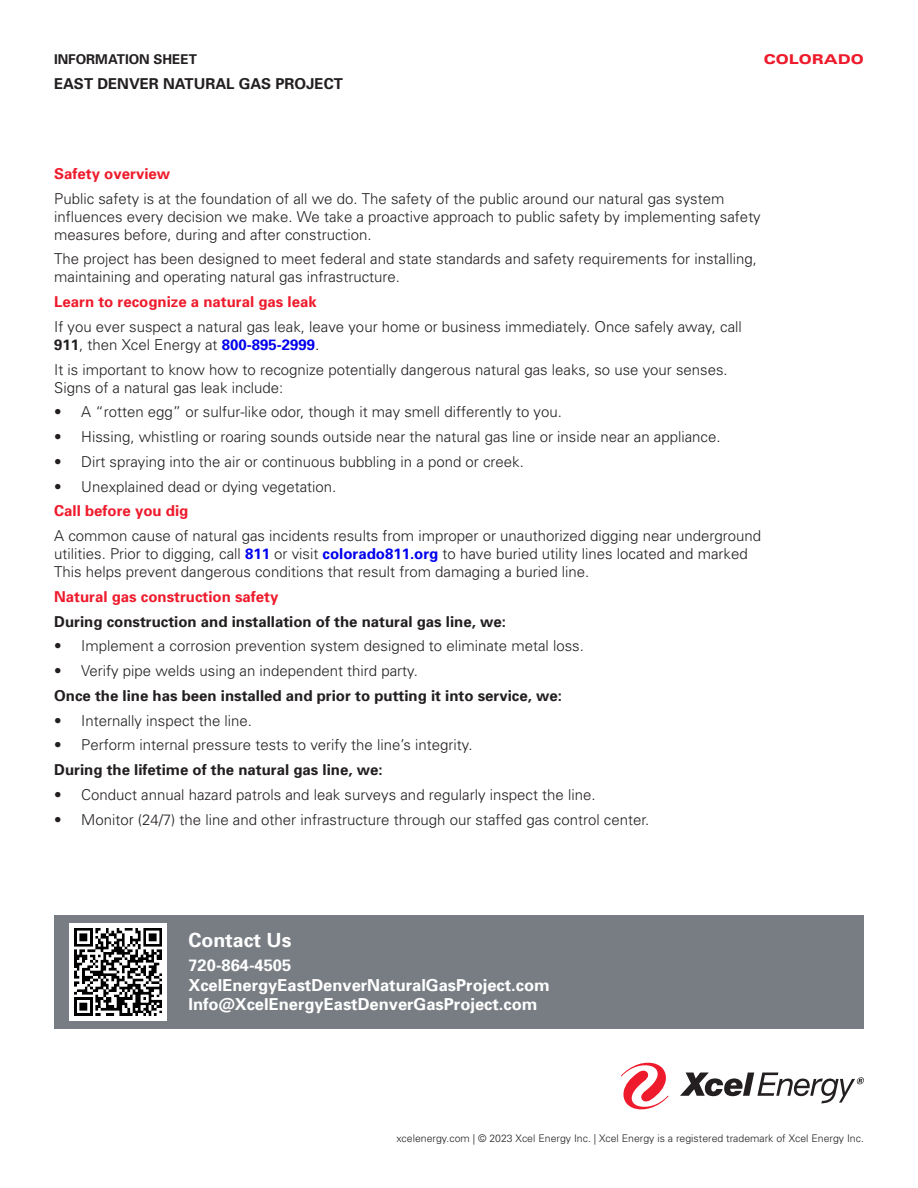
<style>
.page{position:relative;width:918px;height:1188px;background:#fff}
.page>*{position:absolute;margin:0;border:0;box-sizing:border-box;transform-origin:0 0}
.t1{font:700 19.5px "Univers";color:#fff}
.t2{font:700 16.5px "Univers";color:#fff}
.Main_Head{font:300 15px/18px "Univers";color:#231f20}
.Main_Head-2{font:700 15px "Univers";color:#231f20}
.Main_Head-3{font:700 15px "Univers";color:#ee1b2c}
.t3{font:700 13.5px "Univers";color:#231f20}
.t4{font:900 expanded 13.5px "Univers";color:#ee1b2c}
.t5{font:300 10.5px "Univers";color:#231f20}
.s1{font-weight:700}
.s2{font-weight:700;color:#00e}
.s3{color:#000}
</style>
<div class="page">
<div style="left:54px;top:915px;width:810px;height:114px;background:#787d83"></div>
<svg style="left:621px;top:1062px;width:47px;height:48px"></svg>
<svg style="left:680px;top:1073px;width:184px;height:30px"></svg>
<svg style="left:69px;top:924px;width:98px;height:97px;fill:#fff"></svg>
<img style="left:75px;top:929px;width:86px;height:86px">
<p class="t3" style="left:54px;top:51px;width:145px">INFORMATION SHEET</p>
<p class="Main_Head-2" style="left:54px;top:75px;width:290px">EAST DENVER NATURAL GAS PROJECT</p>
<p class="t4" style="left:764px;top:51px;width:102px">COLORADO</p>
<p class="Main_Head-3" style="left:54px;top:164px;width:117px">Safety overview</p>
<p class="Main_Head" style="left:54px;top:189px;width:708px">Public safety is at the foundation of all we do. The safety of the public around our natural gas system influences every decision we make. We take a proactive approach to public safety by implementing safety measures before, during and after construction.</p>
<p class="Main_Head" style="left:54px;top:250px;width:704px">The project has been designed to meet federal and state standards and safety requirements for installing, maintaining and operating natural gas infrastructure.</p>
<p class="Main_Head-3" style="left:54px;top:293px;width:264px">Learn to recognize a natural gas leak</p>
<p class="Main_Head" style="left:54px;top:317px;width:689px">If you ever suspect a natural gas leak, leave your home or business immediately. Once safely away, call<br><span class="s1">911</span>, then Xcel Energy at <span class="s2">800-895-2999</span><span class="s3">.</span></p>
<p class="Main_Head" style="left:54px;top:360px;width:675px">It is important to know how to recognize potentially dangerous natural gas leaks, so use your senses.<br>Signs of a natural gas leak include:</p>
<p class="Main_Head" style="left:54px;top:403px;width:509px">• A “rotten egg” or sulfur-like odor, though it may smell differently to you.</p>
<p class="Main_Head" style="left:54px;top:428px;width:668px">• Hissing, whistling or roaring sounds outside near the natural gas line or inside near an appliance.</p>
<p class="Main_Head" style="left:54px;top:452px;width:471px">• Dirt spraying into the air or continuous bubbling in a pond or creek.</p>
<p class="Main_Head" style="left:54px;top:477px;width:284px">• Unexplained dead or dying vegetation.</p>
<p class="Main_Head-3" style="left:54px;top:502px;width:136px">Call before you dig</p>
<p class="Main_Head" style="left:54px;top:527px;width:708px">A common cause of natural gas incidents results from improper or unauthorized digging near underground utilities. Prior to digging, call <span class="s2">811</span> or visit <span class="s2">colorado811.org</span> to have buried utility lines located and marked<br>This helps prevent dangerous conditions that result from damaging a buried line.</p>
<p class="Main_Head-3" style="left:54px;top:587px;width:226px">Natural gas construction safety</p>
<p class="Main_Head-2" style="left:54px;top:612px;width:453px">During construction and installation of the natural gas line, we:</p>
<p class="Main_Head" style="left:54px;top:637px;width:531px">• Implement a corrosion prevention system designed to eliminate metal loss.</p>
<p class="Main_Head" style="left:54px;top:662px;width:365px">• Verify pipe welds using an independent third party.</p>
<p class="Main_Head-2" style="left:54px;top:686px;width:509px">Once the line has been installed and prior to putting it into service, we:</p>
<p class="Main_Head" style="left:54px;top:711px;width:199px">• Internally inspect the line.</p>
<p class="Main_Head" style="left:54px;top:736px;width:420px">• Perform internal pressure tests to verify the line’s integrity.</p>
<p class="Main_Head-2" style="left:54px;top:761px;width:330px">During the lifetime of the natural gas line, we:</p>
<p class="Main_Head" style="left:54px;top:785px;width:543px">• Conduct annual hazard patrols and leak surveys and regularly inspect the line.</p>
<p class="Main_Head" style="left:54px;top:810px;width:597px">• Monitor (24/7) the line and other infrastructure through our staffed gas control center.</p>
<p class="t1" style="left:188px;top:928px;width:104px">Contact Us</p>
<p class="t2" style="left:188px;top:955px;width:104px">720-864-4505</p>
<p class="t2" style="left:188px;top:975px;width:363px">XcelEnergyEastDenverNaturalGasProject.com</p>
<p class="t2" style="left:188px;top:995px;width:350px">Info@XcelEnergyEastDenverGasProject.com</p>
<p class="t5" style="left:396px;top:1132px;width:469px">xcelenergy.com | © 2023 Xcel Energy Inc. | Xcel Energy is a registered trademark of Xcel Energy Inc.</p>
</div>
